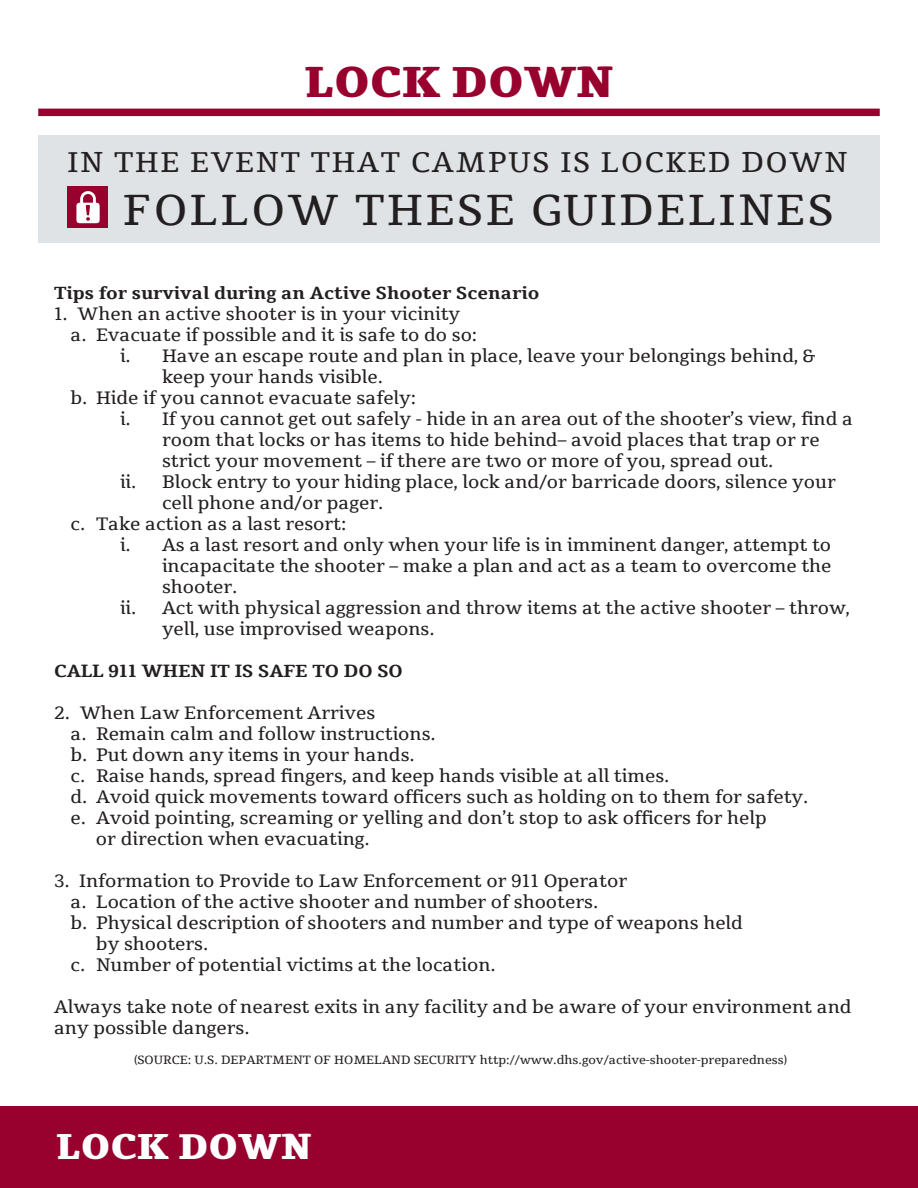
<style>
.page{position:relative;width:918px;height:1188px;background:#fff}
.page>*{position:absolute;margin:0;border:0;box-sizing:border-box;transform-origin:0 0}
.t1{font:43.5px "Tienne";letter-spacing:.06em;color:#231f20}
.t2{font:800 43.5px "Tienne";color:#98012d}
.t3{font:800 36px "Tienne";color:#fff}
.t4{font:28.5px "Tienne";letter-spacing:.06em;color:#231f20}
.t5{font:18px/21px "Tienne";color:#231f20}
.t6{font:700 18px "Tienne";color:#231f20}
.t7{font:12px "Tienne";color:#231f20}
</style>
<div class="page">
<div style="left:38px;top:109px;width:842px;height:7px;background:#98012d"></div>
<div style="left:38px;top:135px;width:842px;height:107px;background:#e0e3e6"></div>
<div style="left:0;top:1106px;width:918px;height:82px;background:#98012d"></div>
<div style="left:68px;top:187px;width:40px;height:41px;background:#98012d"></div>
<svg style="left:76px;top:191px;width:24px;height:32px"></svg>
<p class="t2" style="left:304px;top:57px;width:311px">LOCK DOWN</p>
<p class="t4" style="left:67px;top:144px;width:782px">IN THE EVENT THAT CAMPUS IS LOCKED DOWN</p>
<p class="t1" style="left:123px;top:182px;width:712px">FOLLOW THESE GUIDELINES</p>
<p class="t6" style="left:54px;top:282px;width:487px">Tips for survival during an Active Shooter Scenario</p>
<p class="t5" style="left:54px;top:304px;width:408px">1. When an active shooter is in your vicinity</p>
<p class="t5" style="left:71px;top:325px;width:408px">a. Evacuate if possible and it is safe to do so:</p>
<p class="t5" style="left:120px;top:346px;width:697px">i. Have an escape route and plan in place, leave your belongings behind, &amp;</p>
<p class="t5" style="left:162px;top:367px;width:223px">keep your hands visible.</p>
<p class="t5" style="left:71px;top:388px;width:347px">b. Hide if you cannot evacuate safely:</p>
<p class="t5" style="left:120px;top:409px;width:735px">i. If you cannot get out safely - hide in an area out of the shooter’s view, find a</p>
<p class="t5" style="left:162px;top:430px;width:659px">room that locks or has items to hide behind– avoid places that trap or re</p>
<p class="t5" style="left:162px;top:451px;width:613px">strict your movement – if there are two or more of you, spread out.</p>
<p class="t5" style="left:120px;top:472px;width:717px">ii. Block entry to your hiding place, lock and/or barricade doors, silence your</p>
<p class="t5" style="left:162px;top:493px;width:223px">cell phone and/or pager.</p>
<p class="t5" style="left:71px;top:514px;width:277px">c. Take action as a last resort:</p>
<p class="t5" style="left:120px;top:535px;width:713px">i. As a last resort and only when your life is in imminent danger, attempt to</p>
<p class="t5" style="left:162px;top:556px;width:671px">incapacitate the shooter – make a plan and act as a team to overcome the</p>
<p class="t5" style="left:162px;top:577px;width:77px">shooter.</p>
<p class="t5" style="left:120px;top:598px;width:731px">ii. Act with physical aggression and throw items at the active shooter – throw,</p>
<p class="t5" style="left:162px;top:619px;width:274px">yell, use improvised weapons.</p>
<p class="t6" style="left:54px;top:660px;width:350px">CALL 911 WHEN IT IS SAFE TO DO SO</p>
<p class="t5" style="left:54px;top:703px;width:323px">2. When Law Enforcement Arrives</p>
<p class="t5" style="left:71px;top:724px;width:367px">a. Remain calm and follow instructions.</p>
<p class="t5" style="left:71px;top:745px;width:346px">b. Put down any items in your hands.</p>
<p class="t5" style="left:71px;top:766px;width:601px">c. Raise hands, spread fingers, and keep hands visible at all times.</p>
<p class="t5" style="left:71px;top:787px;width:739px">d. Avoid quick movements toward officers such as holding on to them for safety.</p>
<p class="t5" style="left:71px;top:808px;width:698px">e. Avoid pointing, screaming or yelling and don’t stop to ask officers for help</p>
<p class="t5" style="left:96px;top:829px;width:275px">or direction when evacuating.</p>
<p class="t5" style="left:54px;top:871px;width:575px">3. Information to Provide to Law Enforcement or 911 Operator</p>
<p class="t5" style="left:71px;top:892px;width:529px">a. Location of the active shooter and number of shooters.</p>
<p class="t5" style="left:71px;top:913px;width:674px">b. Physical description of shooters and number and type of weapons held</p>
<p class="t5" style="left:96px;top:934px;width:114px">by shooters.</p>
<p class="t5" style="left:71px;top:955px;width:427px">c. Number of potential victims at the location.</p>
<p class="t5" style="left:54px;top:997px;width:799px">Always take note of nearest exits in any facility and be aware of your environment and any possible dangers.</p>
<p class="t7" style="left:134px;top:1052px;width:655px">(SOURCE: U.S. DEPARTMENT OF HOMELAND SECURITY http://www.dhs.gov/active-shooter-preparedness)</p>
<p class="t3" style="left:56px;top:1126px;width:257px">LOCK DOWN</p>
</div>
